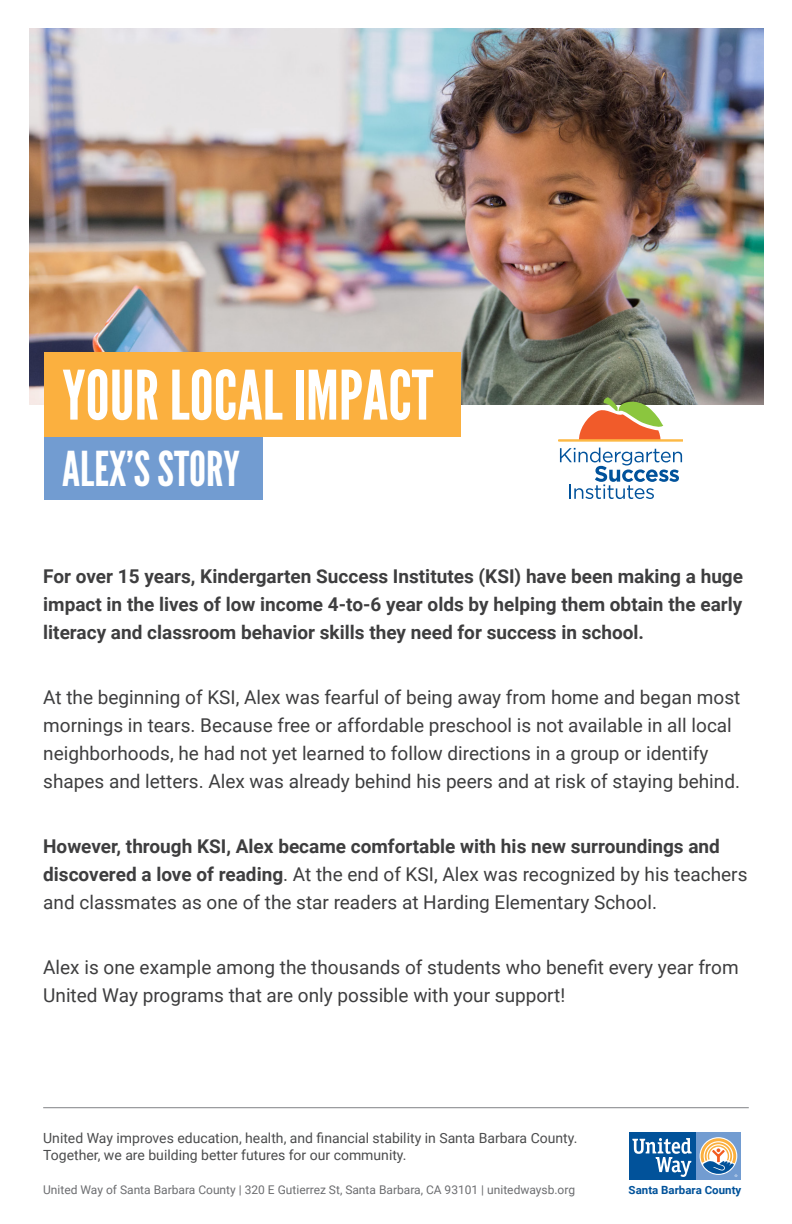
<style>
.page{position:relative;width:792px;height:1224px;background:#fff}
.page>*{position:absolute;margin:0;border:0;box-sizing:border-box;transform-origin:0 0}
.t1{font:68px "League Gothic";color:#fff}
.t2{font:48px "League Gothic";color:#fff}
.t3{font:19px/28px "Roboto";color:#3e3e3f}
.t4{font:700 19px/28px "Roboto";color:#3e3e3f;text-align:justify}
.Paragraph{font:14px "Roboto";color:#4b4c4d}
.Paragraph-2{font:12px "Roboto";color:#6c6d70}
.t5{font:700 11.2px "Roboto";color:#01529a}
.s1{font-weight:700}
</style>
<div class="page">
<hr style="left:43px;top:1107px;width:706px;height:1px;background:#808285">
<div style="left:696px;top:1133px;width:45px;height:47px;background:#729cd1"></div>
<div style="left:629px;top:1133px;width:67px;height:47px;background:#01529a"></div>
<svg style="left:700px;top:1137px;width:37px;height:38px"></svg>
<svg style="left:632px;top:1138px;width:60px;height:39px"></svg>
<svg style="left:701px;top:1138px;width:36px;height:39px"></svg>
<img style="left:30px;top:29px;width:734px;height:376px">
<div style="left:44px;top:352px;width:416px;height:85px;background:#fbb03f"></div>
<div style="left:44px;top:437px;width:219px;height:63px;background:#729cd1"></div>
<svg style="left:578px;top:397px;width:85px;height:42px"></svg>
<hr style="left:559px;top:439px;width:124px;height:3px;background:#fdb945">
<svg style="left:560px;top:448px;width:122px;height:51px"></svg>
<p class="t1" style="left:62px;top:355px;width:372px">YOUR LOCAL IMPACT</p>
<p class="t2" style="left:62px;top:441px;width:179px">ALEX’S STORY</p>
<p class="t4" style="left:43px;top:562px;width:701px">For over 15 years, Kindergarten Success Institutes (KSI) have been making a huge impact in the lives of low income 4-to-6 year olds by helping them obtain the early literacy and classroom behavior skills they need for success in school.</p>
<p class="t3" style="left:43px;top:683px;width:699px">At the beginning of KSI, Alex was fearful of being away from home and began most mornings in tears. Because free or affordable preschool is not available in all local neighborhoods, he had not yet learned to follow directions in a group or identify shapes and letters. Alex was already behind his peers and at risk of staying behind.</p>
<p class="t3" style="left:43px;top:832px;width:706px"><span class="s1">However, through KSI, Alex became comfortable with his new surroundings and discovered a love of reading</span>. At the end of KSI, Alex was recognized by his teachers and classmates as one of the star readers at Harding Elementary School.</p>
<p class="t3" style="left:43px;top:953px;width:697px">Alex is one example among the thousands of students who benefit every year from<br>United Way programs that are only possible with your support!</p>
<p class="Paragraph" style="left:43px;top:1128px;width:536px">United Way improves education, health, and financial stability in Santa Barbara County.</p>
<p class="Paragraph" style="left:43px;top:1145px;width:365px">Together, we are building better futures for our community.</p>
<p class="Paragraph-2" style="left:43px;top:1181px;width:533px">United Way of Santa Barbara County | 320 E Gutierrez St, Santa Barbara, CA 93101 | unitedwaysb.org</p>
<p class="t5" style="left:629px;top:1182px;width:114px">Santa Barbara County</p>
</div>
